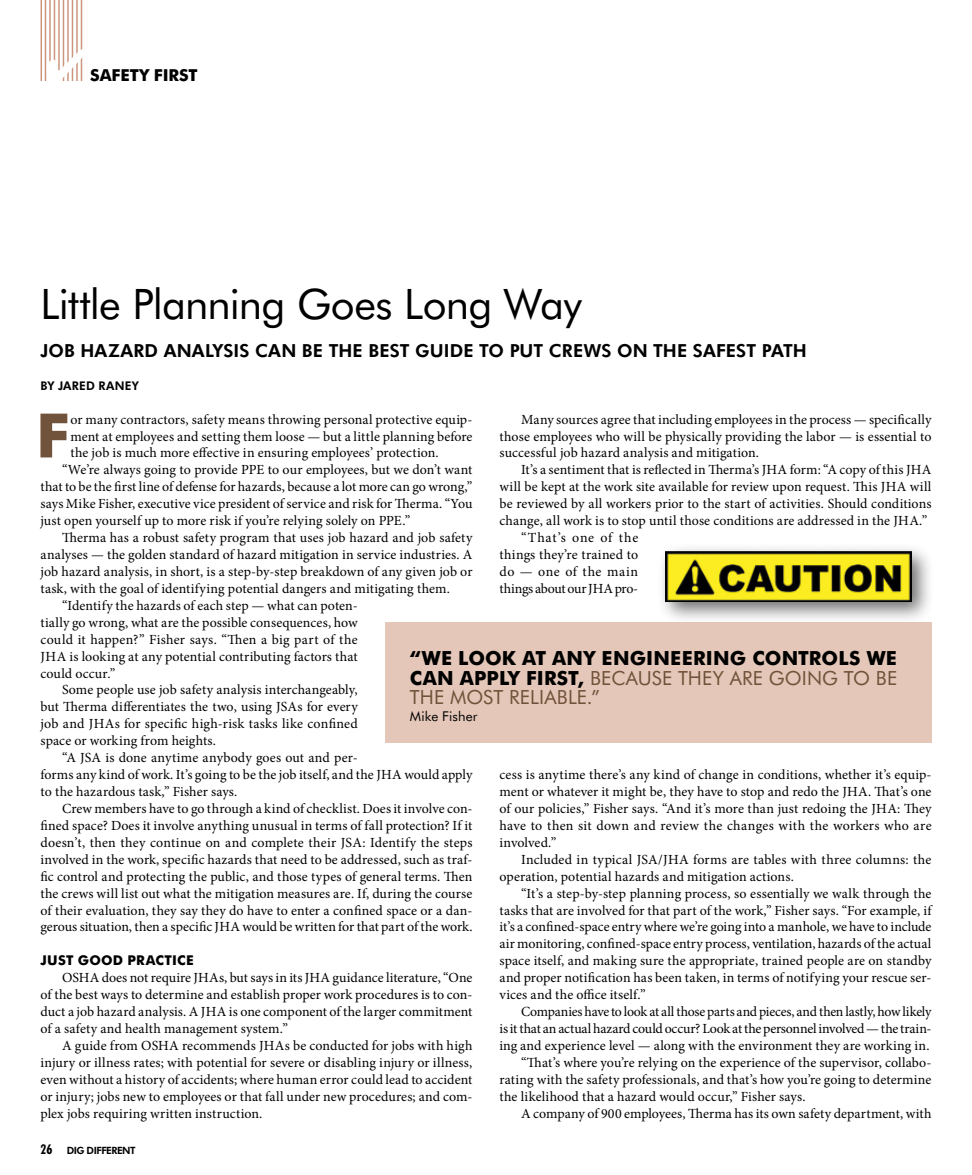
<style>
.page{position:relative;width:972px;height:1175px;background:#fff}
.page>*{position:absolute;margin:0;border:0;box-sizing:border-box;transform-origin:0 0}
.t1{font:700 61.35px "Futura BT";color:#71523a}
.t2{font:42px "Futura BT";letter-spacing:-.02em;color:#000}
.t3{font:700 19.5px/19.5px "Futura BT";letter-spacing:.005em;color:#000;text-align:justify}
.t4{font:800 18px "Futura BT";letter-spacing:.005em;color:#000}
.t5{font:700 16.5px "Futura BT";letter-spacing:-.005em;color:#000}
.t6{font:13.95px/17px "Minion Pro";letter-spacing:.005em;color:#000;text-align:justify}
.t7{font:13.95px "Minion Pro";letter-spacing:-.015em;color:#000}
.t8{font:13.95px "Minion Pro";letter-spacing:-.02em;color:#000}
.t9{font:13.95px "Minion Pro";letter-spacing:.05em;color:#000}
.t10{font:13.95px "Minion Pro";letter-spacing:.035em;color:#000}
.t11{font:700 13.5px "Futura BT";letter-spacing:.015em;color:#000}
.t12{font:13.5px "Futura BT";letter-spacing:.01em;color:#000}
.t13{font:800 12px "Futura BT";letter-spacing:.02em;color:#000}
.t14{font:800 10.05px "Futura BT";letter-spacing:-.05em;color:#000}
.s1{color:#fff}
.s2{font-weight:400;color:#71523a}
.s3{font-weight:700;font-stretch:condensed;font-size:13.5px}
</style>
<div class="page">
<hr style="left:41px;top:0;width:1px;height:81px;background:#cd957e">
<hr style="left:45px;top:0;width:1px;height:81px;background:#cd957e">
<hr style="left:49px;top:0;width:2px;height:81px;background:#cd957e">
<hr style="left:54px;top:0;width:1px;height:81px;background:#cd957e">
<hr style="left:58px;top:0;width:2px;height:81px;background:#cd957e">
<hr style="left:63px;top:0;width:1px;height:81px;background:#cd957e">
<hr style="left:67px;top:0;width:2px;height:81px;background:#cd957e">
<hr style="left:72px;top:0;width:1px;height:81px;background:#cd957e">
<hr style="left:76px;top:0;width:2px;height:81px;background:#cd957e">
<hr style="left:81px;top:0;width:1px;height:81px;background:#cd957e">
<div style="left:385px;top:622px;width:547px;height:120px;background:#e4c7b8"></div>
<div style="left:657px;top:543px;width:277px;height:81px;background:#000;opacity:.58"></div>
<img style="left:665px;top:551px;width:246px;height:50px">
<p class="t5" style="left:46px;top:65px;width:154px"><span class="s1">✔</span> SAFETY FIRST</p>
<h2 class="t2" style="left:40px;top:278px;width:543px">Little Planning Goes Long Way</h2>
<p class="t4" style="left:40px;top:339px;width:768px">JOB HAZARD ANALYSIS CAN BE THE BEST GUIDE TO PUT CREWS ON THE SAFEST PATH</p>
<p class="t13" style="left:40px;top:378px;width:100px">BY JARED RANEY</p>
<h1 class="t1" style="left:36px;top:398px;width:35px">F</h1>
<p class="t6" style="left:70px;top:411px;width:404px">or many contractors, safety means throwing personal protective equip-</p>
<p class="t6" style="left:500px;top:411px;width:433px;text-indent:22px">Many sources agree that including employees in the process — specifically those employees who will be physically providing the labor — is essential to successful job hazard analysis and mitigation.</p>
<p class="t6" style="left:521px;top:461px;width:412px">It’s a sentiment that is reflected in Therma’s JHA form: “A copy of this JHA</p>
<p class="t6" style="left:500px;top:478px;width:433px">will be kept at the work site available for review upon request. This JHA will</p>
<p class="t6" style="left:500px;top:495px;width:434px">be reviewed by all workers prior to the start of activities. Should conditions</p>
<p class="t6" style="left:500px;top:512px;width:429px">change, all work is to stop until those conditions are addressed in the JHA.”</p>
<p class="t9" style="left:521px;top:528px;width:119px">“That’s one of the</p>
<p class="t6" style="left:500px;top:546px;width:140px">things they’re trained to</p>
<p class="t10" style="left:500px;top:562px;width:140px">do — one of the main</p>
<p class="t8" style="left:500px;top:579px;width:140px">things about our JHA pro-</p>
<p class="t6" style="left:70px;top:427px;width:404px">ment at employees and setting them loose — but a little planning before</p>
<p class="t6" style="left:70px;top:444px;width:370px">the job is much more effective in ensuring employees’ protection.</p>
<p class="t6" style="left:62px;top:461px;width:412px">“We’re always going to provide PPE to our employees, but we don’t want</p>
<p class="t6" style="left:41px;top:478px;width:434px">that to be the first line of defense for hazards, because a lot more can go wrong,”</p>
<p class="t6" style="left:41px;top:495px;width:434px">says Mike Fisher, executive vice president of service and risk for Therma. “You</p>
<p class="t6" style="left:41px;top:512px;width:372px">just open yourself up to more risk if you’re relying solely on PPE.”</p>
<p class="t6" style="left:62px;top:529px;width:412px">Therma has a robust safety program that uses job hazard and job safety</p>
<p class="t6" style="left:41px;top:546px;width:434px">analyses — the golden standard of hazard mitigation in service industries. A</p>
<p class="t6" style="left:41px;top:563px;width:434px">job hazard analysis, in short, is a step-by-step breakdown of any given job or</p>
<p class="t6" style="left:41px;top:580px;width:411px">task, with the goal of identifying potential dangers and mitigating them.</p>
<p class="t6" style="left:62px;top:597px;width:297px">“Identify the hazards of each step — what can poten-</p>
<p class="t6" style="left:41px;top:614px;width:319px">tially go wrong, what are the possible consequences, how</p>
<p class="t6" style="left:41px;top:631px;width:319px">could it happen?” Fisher says. “Then a big part of the</p>
<p class="t6" style="left:41px;top:647px;width:319px">JHA is looking at any potential contributing factors that</p>
<p class="t6" style="left:41px;top:664px;width:77px">could occur.”</p>
<p class="t6" style="left:62px;top:681px;width:297px">Some people use job safety analysis interchangeably,</p>
<p class="t6" style="left:41px;top:698px;width:319px">but Therma differentiates the two, using JSAs for every</p>
<p class="t6" style="left:41px;top:715px;width:319px">job and JHAs for specific high-risk tasks like confined</p>
<p class="t6" style="left:41px;top:732px;width:177px">space or working from heights.</p>
<p class="t6" style="left:62px;top:749px;width:297px">“A JSA is done anytime anybody goes out and per-</p>
<p class="t6" style="left:41px;top:766px;width:433px">forms any kind of work. It’s going to be the job itself, and the JHA would apply</p>
<p class="t6" style="left:41px;top:783px;width:198px">to the hazardous task,” Fisher says.</p>
<p class="t6" style="left:62px;top:800px;width:412px">Crew members have to go through a kind of checklist. Does it involve con-</p>
<p class="t6" style="left:40px;top:817px;width:433px">fined space? Does it involve anything unusual in terms of fall protection? If it</p>
<p class="t6" style="left:40px;top:834px;width:434px">doesn’t, then they continue on and complete their JSA: Identify the steps</p>
<p class="t6" style="left:40px;top:851px;width:434px">involved in the work, specific hazards that need to be addressed, such as traf-</p>
<p class="t6" style="left:40px;top:867px;width:433px">fic control and protecting the public, and those types of general terms. Then</p>
<p class="t6" style="left:40px;top:884px;width:433px">the crews will list out what the mitigation measures are. If, during the course</p>
<p class="t6" style="left:40px;top:901px;width:434px">of their evaluation, they say they do have to enter a confined space or a dan-</p>
<p class="t6" style="left:40px;top:918px;width:434px">gerous situation, then a specific JHA would be written for that part of the work.</p>
<p class="t11" style="left:40px;top:952px;width:155px">JUST GOOD PRACTICE</p>
<p class="t6" style="left:41px;top:969px;width:434px;text-indent:22px">OSHA does not require JHAs, but says in its JHA guidance literature, “One of the best ways to determine and establish proper work procedures is to con&shy;duct a job hazard analysis. A JHA is one component of the larger commitment of a safety and health management system.”</p>
<p class="t6" style="left:41px;top:1037px;width:434px;text-indent:22px">A guide from OSHA recommends JHAs be conducted for jobs with high injury or illness rates; with potential for severe or disabling injury or illness, even without a history of accidents; where human error could lead to accident or injury; jobs new to employees or that fall under new procedures; and com&shy;plex jobs requiring written instruction.</p>
<h3 class="t3" style="left:410px;top:648px;width:489px">“WE LOOK AT ANY ENGINEERING CONTROLS WE CAN APPLY FIRST, <span class="s2">BECAUSE THEY ARE GOING TO BE THE MOST RELIABLE.”</span></h3>
<p class="t12" style="left:410px;top:708px;width:69px">Mike Fisher</p>
<p class="t6" style="left:500px;top:766px;width:434px">cess is anytime there’s any kind of change in conditions, whether it’s equip&shy;ment or whatever it might be, they have to stop and redo the JHA. That’s one of our policies,” Fisher says. “And it’s more than just redoing the JHA: They have to then sit down and review the changes with the workers who are involved.”</p>
<p class="t6" style="left:500px;top:851px;width:433px;text-indent:22px">Included in typical JSA/JHA forms are tables with three columns: the operation, potential hazards and mitigation actions.</p>
<p class="t6" style="left:500px;top:884px;width:434px;text-indent:22px">“It’s a step-by-step planning process, so essentially we walk through the tasks that are involved for that part of the work,” Fisher says. “For example, if it’s a confined-space entry where we’re going into a manhole, we have to include air monitoring, confined-space entry process, ventilation, hazards of the actual space itself, and making sure the appropriate, trained people are on standby and proper notification has been taken, in terms of notifying your rescue ser&shy;vices and the office itself.”</p>
<p class="t7" style="left:521px;top:1002px;width:412px">Companies have to look at all those parts and pieces, and then lastly, how likely</p>
<p class="t7" style="left:500px;top:1019px;width:434px">is it that an actual hazard could occur? Look at the personnel involved — the train-</p>
<p class="t6" style="left:500px;top:1037px;width:432px">ing and experience level — along with the environment they are working in.</p>
<p class="t6" style="left:521px;top:1054px;width:412px">“That’s where you’re relying on the experience of the supervisor, collabo-</p>
<p class="t6" style="left:499px;top:1070px;width:434px">rating with the safety professionals, and that’s how you’re going to determine</p>
<p class="t6" style="left:499px;top:1087px;width:308px">the likelihood that a hazard would occur,” Fisher says.</p>
<p class="t6" style="left:521px;top:1104px;width:412px">A company of 900 employees, Therma has its own safety department, with</p>
<p class="t14" style="left:40px;top:1144px;width:97px"><span class="s3">26</span> DIG DIFFERENT</p>
</div>
